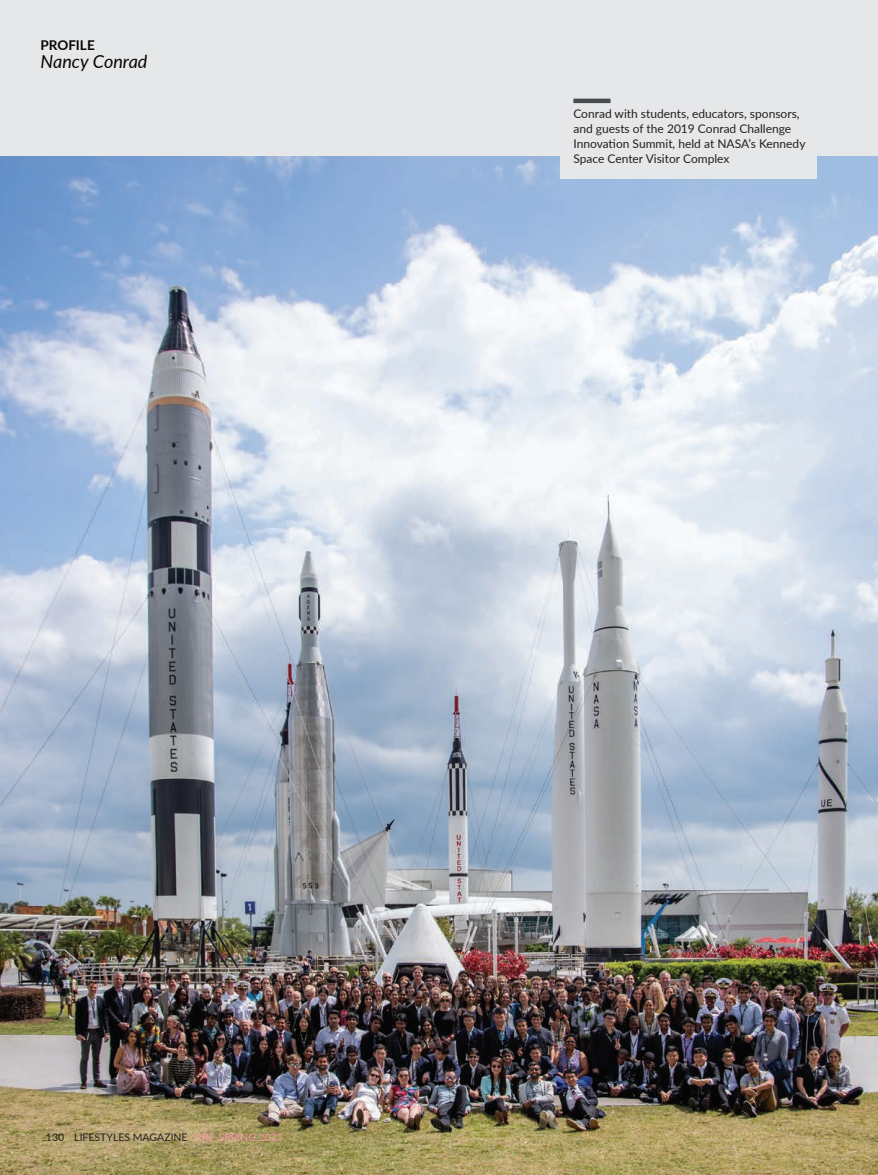
<style>
.page{position:relative;width:878px;height:1175px;background:#fff}
.page>*{position:absolute;margin:0;border:0;box-sizing:border-box;transform-origin:0 0}
.t1{font:italic 18px "Lato";color:#040504}
.t2{font:700 13.5px "Lato";color:#040504}
.t3{font:12px/15px "Lato";color:#231f20}
.t4{font:10.5px "Lato";color:#231f20}
.s1{color:#f597aa}
</style>
<div class="page">
<div style="left:0;top:0;width:878px;height:397px;background:#e6e7e9"></div>
<img style="left:0;top:157px;width:878px;height:1017px">
<div style="left:560px;top:142px;width:257px;height:36px;background:#e6e7e9"></div>
<hr style="left:573px;top:99px;width:37px;height:4px;background:#4b4c4d">
<p class="t2" style="left:40px;top:35px;width:56px">PROFILE</p>
<h1 class="t1" style="left:40px;top:48px;width:108px">Nancy Conrad</h1>
<p class="t3" style="left:573px;top:105px;width:234px">Conrad with students, educators, sponsors, and guests of the 2019 Conrad Challenge Innovation Summit, held at NASA’s Kennedy Space Center Visitor Complex</p>
<p class="t4" style="left:46px;top:1129px;width:238px">130 LIFESTYLES MAGAZINE <span class="s1">PRE-SPRING 2021</span></p>
</div>
